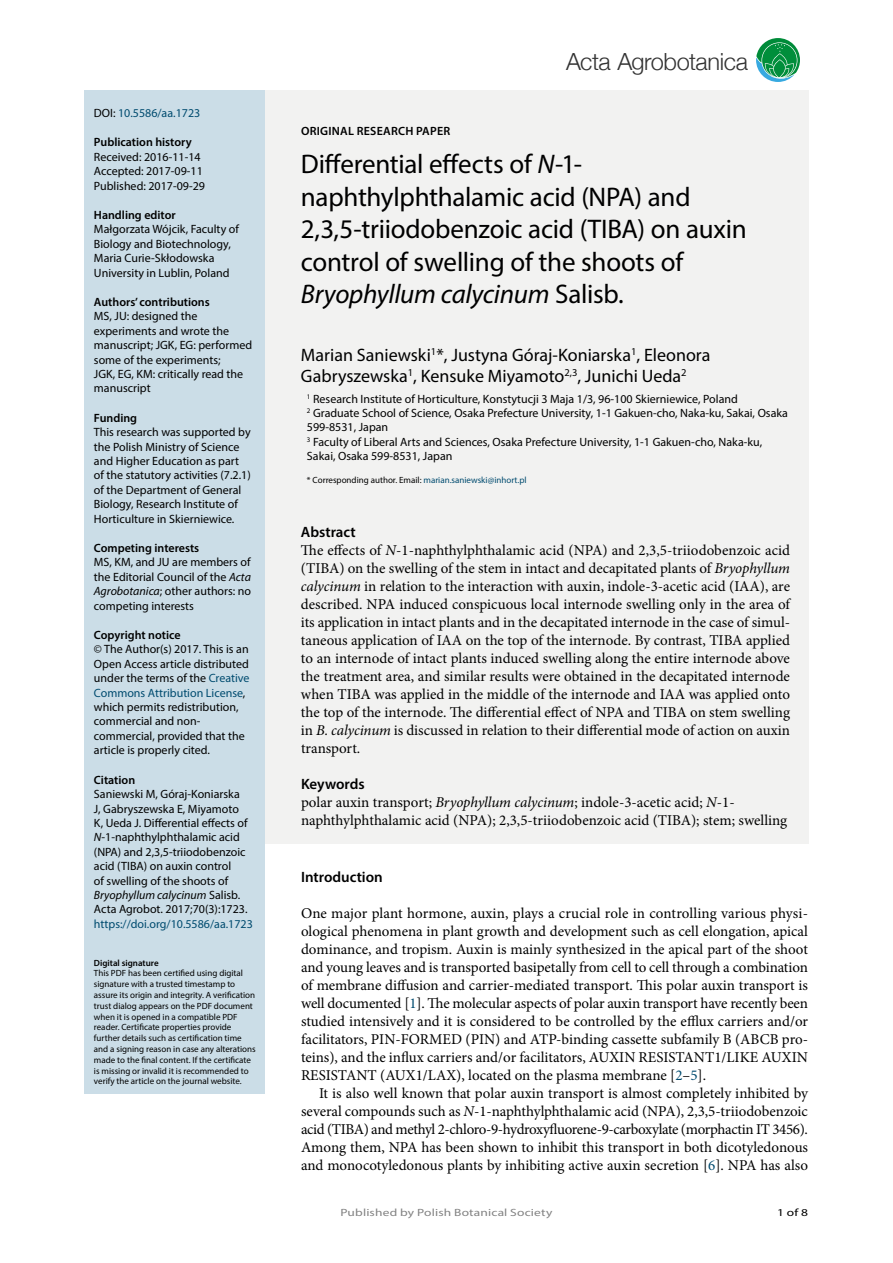
<style>
.page{position:relative;width:893px;height:1263px;background:#fff}
.page>*{position:absolute;margin:0;border:0;box-sizing:border-box;transform-origin:0 0}
.t1{font:27px/32.4px "Myriad Pro";letter-spacing:-.01em;color:#000}
.t2{font:300 23.55px "Helvetica Neue";letter-spacing:-.02em;color:#333}
.Authors{font:18px/21.6px "Myriad Pro";color:#000}
.Body_text{font:15px/18px "Minion Pro";color:#000;text-align:justify}
.Body_text___first_li{font:15px/18px "Minion Pro";color:#000;text-align:justify}
.Keywords{font:15px/18px "Minion Pro";color:#000}
.t3{font:600 15px "Myriad Pro";color:#000}
.Body_text-2{font:12px/14.4px "Myriad Pro";color:#000}
.Affiliations{font:12px/14.4px "Myriad Pro";color:#000}
.Article_type{font:600 12px "Myriad Pro";color:#000}
.Article_type-2{font:600 12px "Myriad Pro";letter-spacing:.02em;color:#000}
.Body_text-3{font:12px "Myriad Pro";color:#004b6f}
.t4{font:10.5px "Myriad Pro Regular 2";letter-spacing:.01em;color:#828282;scale:1.28 1}
.Number{font:10.5px "Myriad Pro";color:#000;scale:1.28 1}
.Body_text-4{font:9px/10.8px "Myriad Pro";color:#000}
.Corresponding_author{font:9px "Myriad Pro";color:#000}
.t5{font:600 9px "Myriad Pro";color:#000}
.s1{color:#000}
.s2{font-style:italic}
.s3{color:#004b6f}
</style>
<div class="page">
<svg style="left:756px;top:38px;width:44px;height:44px"></svg>
<div style="left:265px;top:90px;width:543px;height:753px;background:#f2f2f1"></div>
<div style="left:85px;top:90px;width:180px;height:1003px;background:#cbdde7"></div>
<p class="Body_text-3" style="left:94px;top:106px;width:108px"><span class="s1">DOI:</span> 10.5586/aa.1723</p>
<p class="Article_type" style="left:94px;top:135px;width:99px">Publication history</p>
<p class="Body_text-2" style="left:94px;top:149px;width:108px">Received: 2016-11-14</p>
<p class="Body_text-2" style="left:94px;top:164px;width:110px">Accepted: 2017-09-11</p>
<p class="Body_text-2" style="left:94px;top:178px;width:113px">Published: 2017-09-29</p>
<p class="Article_type" style="left:94px;top:207px;width:83px">Handling editor</p>
<p class="Body_text-2" style="left:94px;top:222px;width:147px">Małgorzata Wójcik, Faculty of<br>Biology and Biotechnology,<br>Maria Curie-Skłodowska<br>University in Lublin, Poland</p>
<p class="Article_type" style="left:94px;top:294px;width:117px">Authors’ contributions</p>
<p class="Body_text-2" style="left:94px;top:309px;width:160px">MS, JU: designed the experiments and wrote the manuscript; JGK, EG: performed some of the experiments;<br>JGK, EG, KM: critically read the manuscript</p>
<p class="Article_type" style="left:94px;top:410px;width:45px">Funding</p>
<p class="Body_text-2" style="left:94px;top:425px;width:158px">This research was supported by the Polish Ministry of Science and Higher Education as part of the statutory activities (7.2.1) of the Department of General<br>Biology, Research Institute of<br>Horticulture in Skierniewice.</p>
<p class="Article_type" style="left:94px;top:540px;width:107px">Competing interests</p>
<p class="Body_text-2" style="left:94px;top:555px;width:159px;text-align:justify">MS, KM, and JU are members of the Editorial Council of the <span class="s2">Acta Agrobotanica</span>; other authors: no competing interests</p>
<p class="Article_type" style="left:94px;top:627px;width:88px">Copyright notice</p>
<p class="Body_text-2" style="left:94px;top:642px;width:157px">© The Author(s) 2017. This is an<br>Open Access article distributed under the terms of the <span class="s3">Creative<br>Commons Attribution License</span>, which permits redistribution, commercial and non&shy;commercial, provided that the article is properly cited.</p>
<p class="Article_type" style="left:94px;top:772px;width:43px">Citation</p>
<p class="Body_text-2" style="left:94px;top:787px;width:160px">Saniewski M, Góraj-Koniarska<br>J, Gabryszewska E, Miyamoto<br>K, Ueda J. Differential effects of<br><span class="s2">N</span>-1-naphthylphthalamic acid (NPA) and 2,3,5-triiodobenzoic acid (TIBA) on auxin control<br>of swelling of the shoots of<br><span class="s2">Bryophyllum calycinum</span> Salisb.<br>Acta Agrobot. 2017;70(3):1723. <span class="s3">https://doi.org/10.5586/aa.1723</span></p>
<p class="t5" style="left:94px;top:957px;width:66px">Digital signature</p>
<p class="Body_text-4" style="left:94px;top:968px;width:163px">This PDF has been certified using digital signature with a trusted timestamp to assure its origin and integrity. A verification trust dialog appears on the PDF document when it is opened in a compatible PDF reader. Certificate properties provide further details such as certification time and a signing reason in case any alterations made to the final content. If the certificate is missing or invalid it is recommended to verify the article on the journal website.</p>
<h2 class="t2" style="left:566px;top:43px;width:183px">Acta Agrobotanica</h2>
<p class="Article_type-2" style="left:301px;top:123px;width:151px">ORIGINAL RESEARCH PAPER</p>
<p class="t1" style="left:301px;top:148px;width:447px">Differential effects of <span class="s2">N</span>-1- naphthylphthalamic acid (NPA) and 2,3,5-triiodobenzoic acid (TIBA) on auxin control of swelling of the shoots of <span class="s2">Bryophyllum calycinum</span> Salisb.</p>
<p class="Authors" style="left:301px;top:343px;width:411px">Marian Saniewski<sup>1</sup>*, Justyna Góraj-Koniarska<sup>1</sup>, Eleonora<br>Gabryszewska<sup>1</sup>, Kensuke Miyamoto<sup>2,3</sup>, Junichi Ueda<sup>2</sup></p>
<p class="Affiliations" style="left:307px;top:391px;width:432px"><sup>1</sup> Research Institute of Horticulture, Konstytucji 3 Maja 1/3, 96-100 Skierniewice, Poland</p>
<p class="Affiliations" style="left:307px;top:406px;width:483px"><sup>2</sup> Graduate School of Science, Osaka Prefecture University, 1-1 Gakuen-cho, Naka-ku, Sakai, Osaka<br>599-8531, Japan</p>
<p class="Affiliations" style="left:307px;top:434px;width:457px"><sup>3</sup> Faculty of Liberal Arts and Sciences, Osaka Prefecture University, 1-1 Gakuen-cho, Naka-ku,<br>Sakai, Osaka 599-8531, Japan</p>
<p class="Corresponding_author" style="left:307px;top:474px;width:221px">* Corresponding author. Email: <span class="s3">marian.saniewski@inhort.pl</span></p>
<p class="t3" style="left:301px;top:522px;width:56px">Abstract</p>
<p class="Body_text" style="left:301px;top:541px;width:491px">The effects of <span class="s2">N</span>-1-naphthylphthalamic acid (NPA) and 2,3,5-triiodobenzoic acid (TIBA) on the swelling of the stem in intact and decapitated plants of <span class="s2">Bryophyllum calycinum</span> in relation to the interaction with auxin, indole-3-acetic acid (IAA), are described. NPA induced conspicuous local internode swelling only in the area of its application in intact plants and in the decapitated internode in the case of simul&shy;taneous application of IAA on the top of the internode. By contrast, TIBA applied to an internode of intact plants induced swelling along the entire internode above the treatment area, and similar results were obtained in the decapitated internode when TIBA was applied in the middle of the internode and IAA was applied onto the top of the internode. The differential effect of NPA and TIBA on stem swelling in <span class="s2">B. calycinum</span> is discussed in relation to their differential mode of action on auxin transport.</p>
<p class="t3" style="left:301px;top:774px;width:65px">Keywords</p>
<p class="Keywords" style="left:301px;top:793px;width:488px">polar auxin transport; <span class="s2">Bryophyllum calycinum</span>; indole-3-acetic acid; <span class="s2">N</span>-1- naphthylphthalamic acid (NPA); 2,3,5-triiodobenzoic acid (TIBA); stem; swelling</p>
<p class="t3" style="left:301px;top:867px;width:83px">Introduction</p>
<p class="Body_text" style="left:301px;top:904px;width:509px">One major plant hormone, auxin, plays a crucial role in controlling various physi&shy;ological phenomena in plant growth and development such as cell elongation, apical dominance, and tropism. Auxin is mainly synthesized in the apical part of the shoot and young leaves and is transported basipetally from cell to cell through a combination of membrane diffusion and carrier-mediated transport. This polar auxin transport is well documented [<span class="s3">1</span>]. The molecular aspects of polar auxin transport have recently been studied intensively and it is considered to be controlled by the efflux carriers and/or facilitators, PIN-FORMED (PIN) and ATP-binding cassette subfamily B (ABCB pro&shy;teins), and the influx carriers and/or facilitators, AUXIN RESISTANT1/LIKE AUXIN RESISTANT (AUX1/LAX), located on the plasma membrane [<span class="s3">2</span>–<span class="s3">5</span>].</p>
<p class="Body_text___first_li" style="left:301px;top:1084px;width:509px;text-indent:18px">It is also well known that polar auxin transport is almost completely inhibited by several compounds such as <span class="s2">N</span>-1-naphthylphthalamic acid (NPA), 2,3,5-triiodobenzoic acid (TIBA) and methyl 2-chloro-9-hydroxyfluorene-9-carboxylate (morphactin IT 3456).<br>Among them, NPA has been shown to inhibit this transport in both dicotyledonous and monocotyledonous plants by inhibiting active auxin secretion [<span class="s3">6</span>]. NPA has also</p>
<p class="t4" style="left:340px;top:1205px;width:167px">Published by Polish Botanical Society</p>
<p class="Number" style="left:777px;top:1205px;width:26px">1 of 8</p>
</div>
